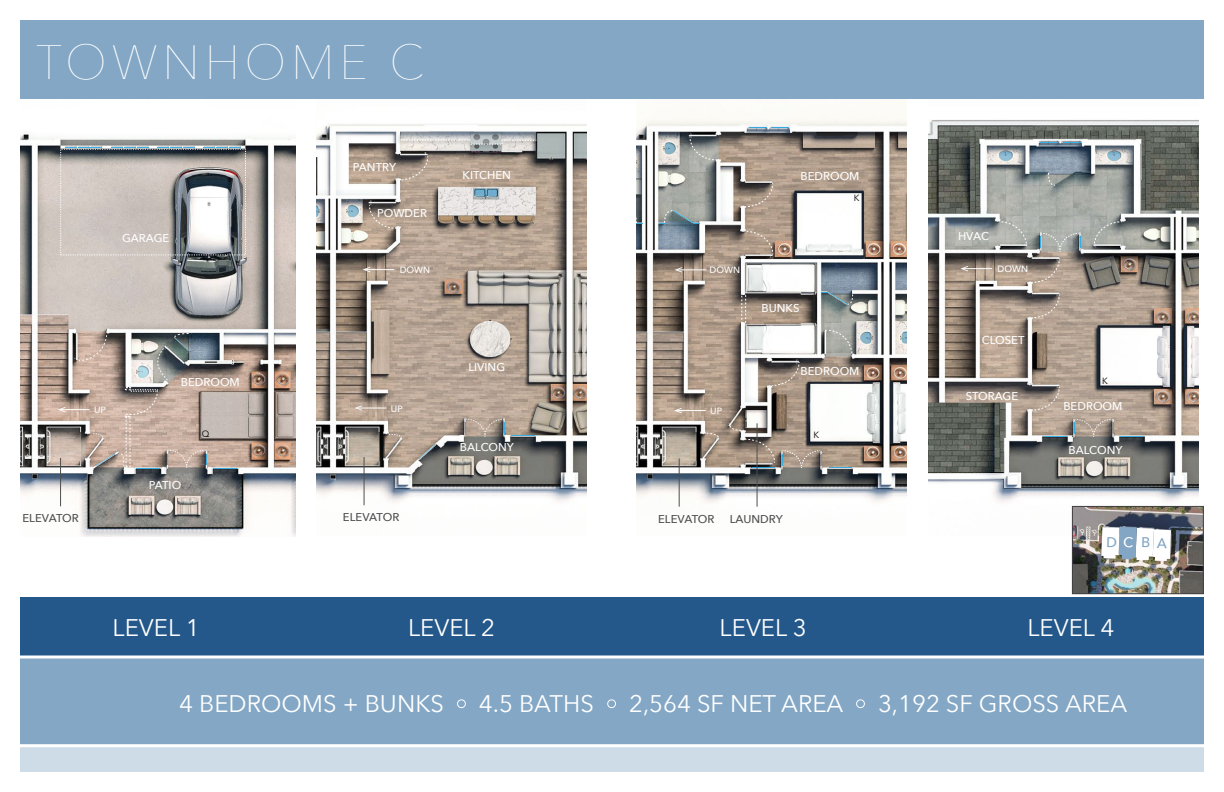
<style>
.page{position:relative;width:1224px;height:792px;background:#fff}
.page>*{position:absolute;margin:0;border:0;box-sizing:border-box;transform-origin:0 0}
.t1{font:200 48px "Avenir Next";letter-spacing:.1em;color:#fff}
.t2{font:24px "Avenir Next";color:#fff}
.t3{font:500 14.1px "Avenir Next";color:#82a6c4}
.t4{font:500 11.3px "Avenir Next";color:#fff}
.t5{font:500 11.3px "Avenir Next";color:#4e4e4e}
.t6{font:500 9.1px "Avenir Next";color:#fff}
.t7{font:9.1px "Avenir Next";color:#010101}
.s1{color:#fff}
.s2{font-size:22px}
</style>
<div class="page">
<img style="left:636px;top:99px;width:270px;height:408px">
<svg style="left:744px;top:231px;width:30px;height:24px"></svg>
<svg style="left:690px;top:136px;width:27px;height:25px"></svg>
<svg style="left:745px;top:183px;width:28px;height:24px"></svg>
<svg style="left:772px;top:362px;width:28px;height:24px"></svg>
<svg style="left:826px;top:330px;width:27px;height:26px"></svg>
<svg style="left:730px;top:426px;width:11px;height:5px"></svg>
<svg style="left:706px;top:433px;width:12px;height:5px"></svg>
<div style="left:742px;top:294px;width:4px;height:29px;border:1px dashed #fff"></div>
<svg style="left:675px;top:267px;width:31px;height:6px"></svg>
<hr style="left:676px;top:410px;width:30px;height:1px;background:#fff">
<svg style="left:674px;top:408px;width:8px;height:5px"></svg>
<svg style="left:829px;top:468px;width:23px;height:1px"></svg>
<svg style="left:745px;top:439px;width:30px;height:30px"></svg>
<svg style="left:782px;top:451px;width:40px;height:17px"></svg>
<svg style="left:749px;top:127px;width:39px;height:1px"></svg>
<svg style="left:822px;top:292px;width:31px;height:13px"></svg>
<svg style="left:636px;top:210px;width:7px;height:14px"></svg>
<svg style="left:659px;top:210px;width:41px;height:14px"></svg>
<hr style="left:757px;top:424px;width:1px;height:82px;background:#4e4e4e">
<hr style="left:679px;top:459px;width:1px;height:47px;background:#4e4e4e">
<img style="left:317px;top:124px;width:270px;height:382px">
<svg style="left:363px;top:267px;width:31px;height:5px"></svg>
<svg style="left:355px;top:405px;width:31px;height:6px"></svg>
<svg style="left:399px;top:156px;width:29px;height:25px"></svg>
<svg style="left:369px;top:205px;width:27px;height:24px"></svg>
<svg style="left:511px;top:435px;width:24px;height:1px"></svg>
<svg style="left:419px;top:444px;width:17px;height:15px"></svg>
<svg style="left:465px;top:419px;width:40px;height:18px"></svg>
<svg style="left:388px;top:434px;width:13px;height:5px"></svg>
<img style="left:395px;top:132px;width:143px;height:19px">
<svg style="left:401px;top:132px;width:135px;height:12px;background:#b4b8ba"></svg>
<hr style="left:364px;top:457px;width:1px;height:48px;background:#4e4e4e">
<img style="left:929px;top:120px;width:270px;height:415px">
<svg style="left:1032px;top:387px;width:28px;height:24px"></svg>
<svg style="left:1032px;top:294px;width:28px;height:25px"></svg>
<svg style="left:1032px;top:258px;width:28px;height:25px"></svg>
<svg style="left:999px;top:222px;width:28px;height:25px"></svg>
<svg style="left:1094px;top:222px;width:28px;height:25px"></svg>
<svg style="left:1048px;top:173px;width:7px;height:12px"></svg>
<svg style="left:960px;top:266px;width:32px;height:5px"></svg>
<svg style="left:1043px;top:436px;width:24px;height:1px"></svg>
<svg style="left:1120px;top:436px;width:24px;height:1px"></svg>
<svg style="left:1074px;top:419px;width:40px;height:18px"></svg>
<svg style="left:1041px;top:142px;width:39px;height:1px"></svg>
<svg style="left:1041px;top:233px;width:40px;height:19px"></svg>
<img style="left:21px;top:133px;width:275px;height:404px">
<svg style="left:125px;top:387px;width:33px;height:30px"></svg>
<div style="left:126px;top:416px;width:4px;height:51px;border:1px dashed #fff"></div>
<hr style="left:60px;top:409px;width:30px;height:1px;background:#fff">
<svg style="left:58px;top:407px;width:8px;height:5px"></svg>
<svg style="left:137px;top:468px;width:23px;height:1px"></svg>
<svg style="left:214px;top:468px;width:23px;height:1px"></svg>
<svg style="left:167px;top:450px;width:40px;height:18px"></svg>
<svg style="left:65px;top:147px;width:37px;height:1px"></svg>
<svg style="left:111px;top:147px;width:37px;height:1px"></svg>
<svg style="left:158px;top:147px;width:36px;height:1px"></svg>
<svg style="left:204px;top:147px;width:36px;height:1px"></svg>
<div style="left:61px;top:149px;width:185px;height:106px;border:1px dashed #fff"></div>
<svg style="left:79px;top:332px;width:29px;height:29px"></svg>
<svg style="left:92px;top:434px;width:11px;height:4px"></svg>
<svg style="left:155px;top:346px;width:13px;height:34px"></svg>
<svg style="left:96px;top:453px;width:28px;height:14px"></svg>
<svg style="left:175px;top:333px;width:16px;height:27px"></svg>
<hr style="left:60px;top:458px;width:1px;height:48px;background:#4e4e4e">
<div style="left:13px;top:0;width:1198px;height:99px;background:#83a7c5"></div>
<div style="left:1px;top:657px;width:1223px;height:89px;background:#83a7c5"></div>
<div style="left:0;top:746px;width:1224px;height:30px;background:#cedce8"></div>
<div style="left:13px;top:598px;width:1198px;height:59px;background:#24588a"></div>
<hr style="left:0;top:656px;width:1224px;height:2px;background:#fff">
<hr style="left:0;top:744px;width:1224px;height:3px;background:#fff">
<img style="left:1074px;top:508px;width:128px;height:84px">
<svg style="left:1101px;top:527px;width:70px;height:34px"></svg>
<div style="left:1072px;top:506px;width:132px;height:88px;border:1px solid #414042"></div>
<div style="left:0;top:0;width:1224px;height:792px;border:20px solid #fff"></div>
<h1 class="t1" style="left:36px;top:31px;width:389px">TOWNHOME C</h1>
<p class="t4" style="left:353px;top:160px;width:45px">PANTRY</p>
<p class="t4" style="left:377px;top:205px;width:51px">POWDER</p>
<p class="t4" style="left:463px;top:168px;width:50px">KITCHEN</p>
<p class="t4" style="left:800px;top:168px;width:61px">BEDROOM</p>
<p class="t4" style="left:826px;top:169px;width:45px">PANTRY</p>
<p class="t7" style="left:854px;top:192px;width:7px">K</p>
<p class="t4" style="left:122px;top:231px;width:49px">GARAGE</p>
<p class="t4" style="left:958px;top:229px;width:33px">HVAC</p>
<p class="t6" style="left:400px;top:264px;width:32px">DOWN</p>
<p class="t6" style="left:709px;top:264px;width:32px">DOWN</p>
<p class="t6" style="left:998px;top:263px;width:32px">DOWN</p>
<p class="t4" style="left:762px;top:301px;width:39px">BUNKS</p>
<p class="t4" style="left:982px;top:333px;width:44px">CLOSET</p>
<p class="t4" style="left:468px;top:360px;width:38px">LIVING</p>
<p class="t4" style="left:800px;top:364px;width:61px">BEDROOM</p>
<p class="t4" style="left:181px;top:375px;width:61px">BEDROOM</p>
<p class="t7" style="left:1102px;top:374px;width:7px">K</p>
<p class="t6" style="left:94px;top:404px;width:13px">UP</p>
<p class="t7" style="left:202px;top:428px;width:9px">Q</p>
<p class="t6" style="left:391px;top:403px;width:13px">UP</p>
<p class="t4" style="left:460px;top:440px;width:56px">BALCONY</p>
<p class="t6" style="left:710px;top:405px;width:13px">UP</p>
<p class="t7" style="left:813px;top:429px;width:7px">K</p>
<p class="t4" style="left:966px;top:389px;width:54px">STORAGE</p>
<p class="t4" style="left:1063px;top:399px;width:61px">BEDROOM</p>
<p class="t4" style="left:1068px;top:442px;width:56px">BALCONY</p>
<p class="t4" style="left:149px;top:477px;width:34px">PATIO</p>
<p class="t5" style="left:22px;top:511px;width:58px">ELEVATOR</p>
<p class="t5" style="left:343px;top:510px;width:58px">ELEVATOR</p>
<p class="t5" style="left:658px;top:512px;width:58px">ELEVATOR</p>
<p class="t5" style="left:730px;top:512px;width:55px">LAUNDRY</p>
<p class="t3" style="left:1107px;top:532px;width:62px;rotate:2deg">D<span class="s1">C</span>BA</p>
<h2 class="t2" style="left:112px;top:612px;width:89px">LEVEL 1</h2>
<h2 class="t2" style="left:408px;top:612px;width:89px">LEVEL 2</h2>
<h2 class="t2" style="left:720px;top:611px;width:89px">LEVEL 3</h2>
<h2 class="t2" style="left:1027px;top:611px;width:89px">LEVEL 4</h2>
<h2 class="t2" style="left:76px;top:611px;width:89px">LEVEL 1</h2>
<h2 class="t2" style="left:179px;top:688px;width:950px">4 BEDROOMS + BUNKS <span class="s2">•</span> 4.5 BATHS <span class="s2">•</span> 2,564 SF NET AREA <span class="s2">•</span> 3,192 SF GROSS AREA</h2>
</div>
